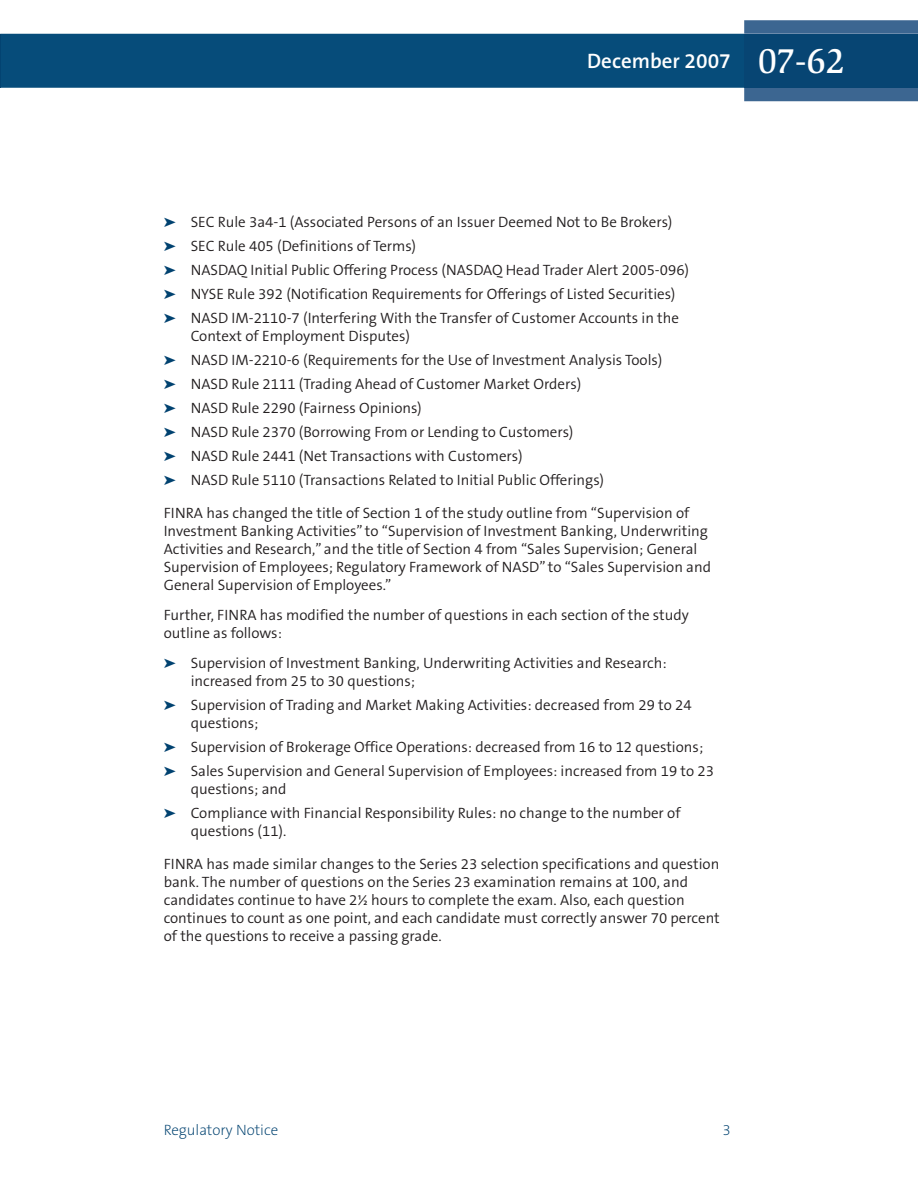
<style>
.page{position:relative;width:918px;height:1188px;background:#fff}
.page>*{position:absolute;margin:0;border:0;box-sizing:border-box;transform-origin:0 0}
.t1{font:600 21px "The Sans B6";color:#fff}
.t2{font:300 15px/24px "The Sans B4";color:#231f20}
.t3{font:200 15px "The Sans B2";color:#004270}
.s1{font-family:"Slimbach LT";font-weight:500;font-size:36px}
.s2{color:#004270}
</style>
<div class="page">
<div style="left:1px;top:34px;width:743px;height:54px;background:#064c7a"></div>
<hr style="left:0;top:34px;width:1px;height:54px;background:#034371">
<svg style="left:744px;top:20px;width:174px;height:81px;background:#3f6893"></svg>
<div style="left:744px;top:34px;width:174px;height:54px;background:#074573"></div>
<h1 class="t1" style="left:587px;top:50px;width:259px">December 2007 <span class="s1">07-62</span></h1>
<p class="t2" style="left:164px;top:211px;width:527px"><span class="s2">➤</span> SEC Rule 3a4-1 (Associated Persons of an Issuer Deemed Not to Be Brokers)<br><span class="s2">➤</span> SEC Rule 405 (Definitions of Terms)<br><span class="s2">➤</span> NASDAQ Initial Public Offering Process (NASDAQ Head Trader Alert 2005-096) <span class="s2">➤</span> NYSE Rule 392 (Notification Requirements for Offerings of Listed Securities) <span class="s2">➤</span> NASD IM-2110-7 (Interfering With the Transfer of Customer Accounts in the</p>
<p class="t2" style="left:164px;top:325px;width:500px;text-indent:27px">Context of Employment Disputes)<br><span class="s2">➤</span> NASD IM-2210-6 (Requirements for the Use of Investment Analysis Tools) <span class="s2">➤</span> NASD Rule 2111 (Trading Ahead of Customer Market Orders)<br><span class="s2">➤</span> NASD Rule 2290 (Fairness Opinions)<br><span class="s2">➤</span> NASD Rule 2370 (Borrowing From or Lending to Customers)<br><span class="s2">➤</span> NASD Rule 2441 (Net Transactions with Customers)<br><span class="s2">➤</span> NASD Rule 5110 (Transactions Related to Initial Public Offerings)</p>
<p class="t2" style="left:164px;top:505px;width:549px;line-height:18px">FINRA has changed the title of Section 1 of the study outline from “Supervision of Investment Banking Activities” to “Supervision of Investment Banking, Underwriting Activities and Research,” and the title of Section 4 from “Sales Supervision; General Supervision of Employees; Regulatory Framework of NASD” to “Sales Supervision and General Supervision of Employees.”</p>
<p class="t2" style="left:164px;top:607px;width:527px;line-height:18px">Further, FINRA has modified the number of questions in each section of the study outline as follows:</p>
<p class="t2" style="left:191px;top:655px;width:477px;line-height:18px;text-indent:-27px"><span class="s2">➤</span> Supervision of Investment Banking, Underwriting Activities and Research: increased from 25 to 30 questions;</p>
<p class="t2" style="left:191px;top:697px;width:502px;line-height:18px;text-indent:-27px"><span class="s2">➤</span> Supervision of Trading and Market Making Activities: decreased from 29 to 24 questions;</p>
<p class="t2" style="left:164px;top:736px;width:552px"><span class="s2">➤</span> Supervision of Brokerage Office Operations: decreased from 16 to 12 questions; <span class="s2">➤</span> Sales Supervision and General Supervision of Employees: increased from 19 to 23</p>
<p class="t2" style="left:164px;top:778px;width:518px;text-indent:27px">questions; and<br><span class="s2">➤</span> Compliance with Financial Responsibility Rules: no change to the number of</p>
<p class="t2" style="left:191px;top:820px;width:97px">questions (11).</p>
<p class="t2" style="left:164px;top:856px;width:558px;line-height:18px">FINRA has made similar changes to the Series 23 selection specifications and question bank. The number of questions on the Series 23 examination remains at 100, and candidates continue to have 2½ hours to complete the exam. Also, each question continues to count as one point, and each candidate must correctly answer 70 percent of the questions to receive a passing grade.</p>
<p class="t3" style="left:164px;top:1122px;width:116px">Regulatory Notice</p>
<p class="t3" style="left:723px;top:1122px;width:10px">3</p>
</div>
